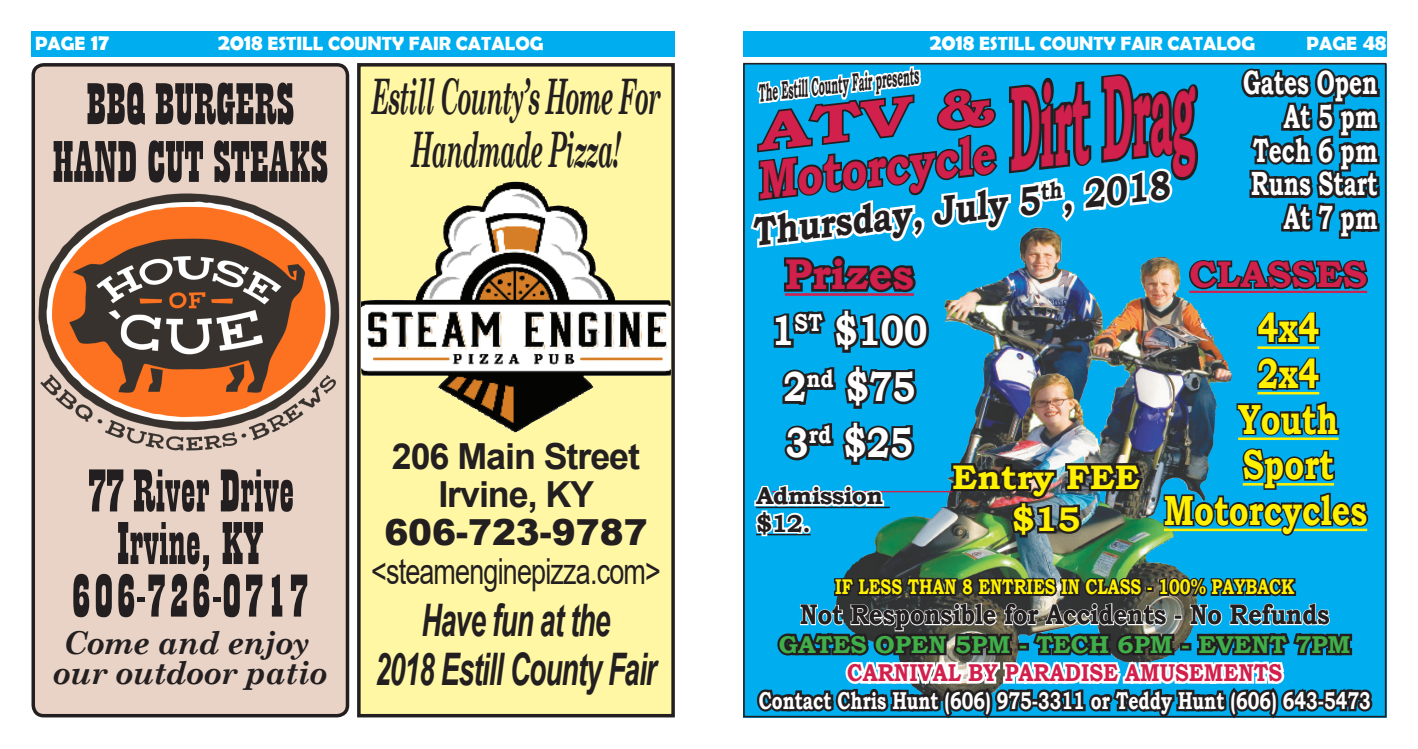
<style>
.page{position:relative;width:1418px;height:749px;background:#fff}
.page>*{position:absolute;margin:0;border:0;box-sizing:border-box;transform-origin:0 0}
.t1{font:63px "Playbill";color:#231f20}
.t2{font:61.25px "Playbill";color:#231f20}
.t3{font:700 53.46px "Bookman Old Style";color:#d1204c;scale:.78 1}
.t4{font:700 53.46px "Bookman Old Style";color:#d1204c;scale:1.37 1}
.t5{font:italic 700 49px "Century Schoolbook";letter-spacing:-.04em;color:#231f20;scale:.5 1}
.t6{font:italic 700 44.8px "Arial";letter-spacing:-.03em;color:#231f20;scale:.62 1}
.t7{font:700 42.88px "Bookman Old Style";color:#d1204c;scale:.96 1}
.t8{font:700 42px "Bookman Old Style";color:#fff101;scale:.77 1}
.t9{font:700 42px "Bookman Old Style";color:#fff;scale:.84 1}
.t10{font:700 40.43px "Bookman Old Style";color:#231f20;scale:.83 1}
.t11{font:700 36.75px "Bookman Old Style";color:#d1204c}
.t12{font:700 35.88px "Arial";letter-spacing:-.03em;color:#231f20}
.t13{font:35.88px "Arial";letter-spacing:-.03em;color:#231f20;scale:.75 1}
.t14{font:900 35.88px "Arial";color:#231f20}
.t15{font:700 34.04px "Bookman Old Style";color:#fff101}
.t16{font:700 33.6px "Bookman Old Style";color:#fff;scale:.67 1}
.t17{font:italic 700 31.5px "Century Schoolbook";letter-spacing:-.02em;color:#231f20}
.t18{font:700 28.35px "Bookman Old Style";letter-spacing:-.02em;color:#231f20;scale:.86 1}
.t19{font:700 24.94px "Bookman Old Style";color:#231f20;scale:.4 1}
.t20{font:700 24.5px/27.1px "Bookman Old Style";letter-spacing:-.03em;color:#231f20}
.t21{font:700 24.32px "Bookman Old Style";color:#fff;scale:.73 1}
.t22{font:700 24.32px "Bookman Old Style";color:#40ae49}
.t23{font:700 24.32px "Bookman Old Style";color:#d1204c;scale:.86 1}
.t24{font:700 21.26px "Bookman Old Style";color:#fff101;scale:.77 1}
.t25{font:700 19.25px "Berlin Sans FB Demi";color:#fff}
.s1{font-size:22.75px}
.s2{font-size:118.83px}
</style>
<div class="page">
<div style="left:32px;top:32px;width:643px;height:25px;background:#00aeef"></div>
<div style="left:33px;top:65px;width:314px;height:650px;background:#e9d3c6;border-radius:10px"></div>
<div style="left:32px;top:63px;width:317px;height:654px;border:4px solid #231f20;border-radius:10px"></div>
<img style="left:32px;top:191px;width:314px;height:260px;border-radius:10px">
<div style="left:359px;top:65px;width:314px;height:650px;background:#fff7a4"></div>
<div style="left:357px;top:63px;width:318px;height:654px;border:4px solid #231f20"></div>
<img style="left:361px;top:181px;width:310px;height:252px">
<div style="left:743px;top:32px;width:643px;height:25px;background:#00aeef"></div>
<img style="left:746px;top:66px;width:637px;height:648px">
<img style="left:1072px;top:295px;width:159px;height:259px">
<img style="left:833px;top:411px;width:13px;height:154px">
<div style="left:831px;top:427px;width:22px;height:70px;background:#00aeef"></div>
<hr style="left:772px;top:490px;width:180px;height:2px;background:#d1204c">
<img style="left:948px;top:460px;width:198px;height:79px">
<svg style="left:753px;top:565px;width:623px;height:154px;background:#3f7d92"></svg>
<hr style="left:1257px;top:346px;width:62px;height:3px;background:#fff101">
<hr style="left:1257px;top:392px;width:62px;height:2px;background:#fff101">
<hr style="left:1238px;top:437px;width:100px;height:3px;background:#fff101">
<svg style="left:1254px;top:310px;width:67px;height:35px;background:#10688a"></svg>
<svg style="left:1254px;top:354px;width:67px;height:38px;background:#106a8d"></svg>
<svg style="left:1234px;top:399px;width:106px;height:39px;background:#126f91"></svg>
<svg style="left:1162px;top:446px;width:208px;height:92px;background:#1b7e9b"></svg>
<svg style="left:747px;top:64px;width:635px;height:231px;background:#258fb7"></svg>
<svg style="left:771px;top:307px;width:161px;height:48px;background:#106a8c"></svg>
<svg style="left:777px;top:362px;width:143px;height:49px;background:#106c8f"></svg>
<svg style="left:780px;top:418px;width:138px;height:49px;background:#10688a"></svg>
<hr style="left:756px;top:506px;width:134px;height:2px;background:#231f20">
<svg style="left:752px;top:482px;width:134px;height:55px"></svg>
<p class="t25" style="left:35px;top:32px;width:76px">PAGE <span class="s1">17</span></p>
<p class="t25" style="left:218px;top:32px;width:327px"><span class="s1">2018</span> ESTILL COUNTY FAIR CATALOG</p>
<p class="t2" style="left:86px;top:73px;width:209px">BBQ BURGERS</p>
<p class="t2" style="left:52px;top:131px;width:277px">HAND CUT STEAKS</p>
<p class="t5" style="left:371px;top:59px;width:580px">Estill County’s Home For</p>
<p class="t5" style="left:411px;top:112px;width:422px">Handmade Pizza!</p>
<p class="t1" style="left:86px;top:459px;width:210px">77 River Drive</p>
<p class="t1" style="left:117px;top:511px;width:148px">Irvine, KY</p>
<p class="t1" style="left:70px;top:564px;width:242px">606-726-0717</p>
<p class="t17" style="left:64px;top:618px;width:247px">Come and enjoy</p>
<p class="t17" style="left:53px;top:648px;width:276px">our outdoor patio</p>
<p class="t12" style="left:392px;top:431px;width:250px">206 Main Street</p>
<p class="t12" style="left:438px;top:469px;width:157px">Irvine, KY</p>
<p class="t14" style="left:384px;top:505px;width:265px">606-723-9787</p>
<p class="t13" style="left:371px;top:546px;width:388px">&lt;steamenginepizza.com&gt;</p>
<p class="t6" style="left:421px;top:589px;width:306px">Have fun at the</p>
<p class="t6" style="left:375px;top:638px;width:456px">2018 Estill County Fair</p>
<p class="t25" style="left:929px;top:32px;width:327px"><span class="s1">2018</span> ESTILL COUNTY FAIR CATALOG</p>
<p class="t25" style="left:1306px;top:32px;width:81px">PAGE <span class="s1">48</span></p>
<p class="t19" style="left:756px;top:75px;width:406px;rotate:-6deg">The Estill County Fair presents</p>
<p class="t3" style="left:753px;top:141px;width:565px;rotate:-6deg">Motorcycle <span class="s2">Dirt Drag</span></p>
<p class="t4" style="left:753px;top:93px;width:174px;rotate:-6deg">ATV &amp;</p>
<p class="t10" style="left:749px;top:201px;width:508px;rotate:-6deg">Thursday, July 5<sup>th</sup>, 2018</p>
<p class="t16" style="left:1243px;top:59px;width:202px">Gates Open</p>
<p class="t16" style="left:1283px;top:92px;width:142px">At 5 pm</p>
<p class="t16" style="left:1253px;top:126px;width:187px">Tech 6 pm</p>
<p class="t16" style="left:1251px;top:159px;width:190px">Runs Start</p>
<p class="t16" style="left:1283px;top:193px;width:142px">At 7 pm</p>
<p class="t7" style="left:785px;top:243px;width:136px">Prizes</p>
<p class="t9" style="left:771px;top:300px;width:187px">1<sup>ST</sup> $100</p>
<p class="t9" style="left:783px;top:356px;width:159px">2<sup>nd</sup> $75</p>
<p class="t9" style="left:785px;top:412px;width:153px">3<sup>rd</sup> $25</p>
<p class="t20" style="left:756px;top:482px;width:128px">Admission $12.</p>
<p class="t15" style="left:952px;top:452px;width:189px">Entry FEE</p>
<p class="t15" style="left:1011px;top:494px;width:70px">$15</p>
<p class="t11" style="left:1189px;top:248px;width:179px">CLASSES</p>
<p class="t8" style="left:1257px;top:297px;width:82px">4x4</p>
<p class="t8" style="left:1257px;top:343px;width:82px">2x4</p>
<p class="t8" style="left:1238px;top:388px;width:132px">Youth</p>
<p class="t8" style="left:1242px;top:434px;width:120px">Sport</p>
<p class="t8" style="left:1164px;top:479px;width:265px">Motorcycles</p>
<p class="t24" style="left:835px;top:571px;width:598px">IF LESS THAN 8 ENTRIES IN CLASS - 100% PAYBACK</p>
<p class="t18" style="left:800px;top:593px;width:617px">Not Responsible for Accidents - No Refunds</p>
<p class="t22" style="left:779px;top:626px;width:573px">GATES OPEN 5PM - TECH 6PM - EVENT 7PM</p>
<p class="t23" style="left:847px;top:655px;width:507px">CARNIVAL BY PARADISE AMUSEMENTS</p>
<p class="t21" style="left:759px;top:682px;width:839px">Contact Chris Hunt (606) 975-3311 or Teddy Hunt (606) 643-5473</p>
</div>
